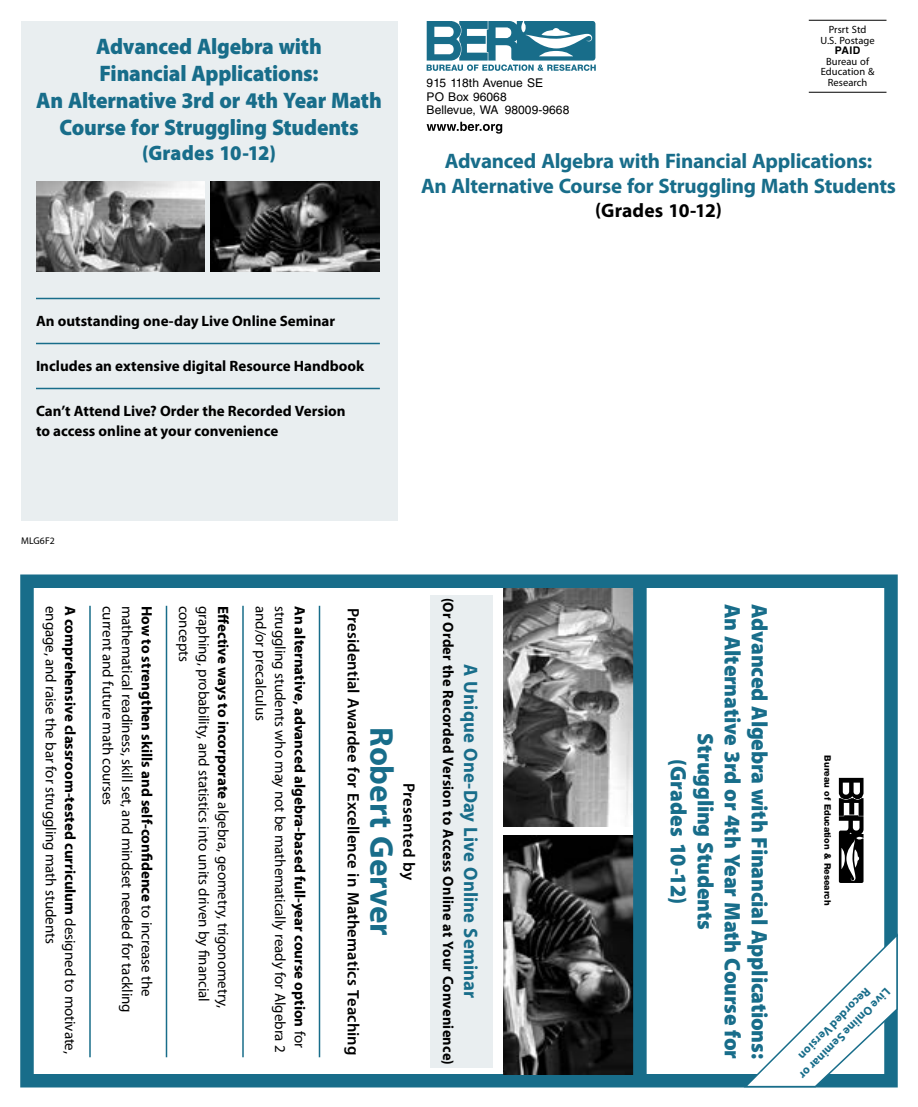
<style>
.page{position:relative;width:918px;height:1107px;background:#fff}
.page>*{position:absolute;margin:0;border:0;box-sizing:border-box;transform-origin:0 0}
.t1{font:700 33px "Myriad Pro";color:#186d8a}
.t2{font:900 22.5px/27px "Myriad Pro";letter-spacing:-.01em;color:#186d8a;text-align:center;scale:.96 1}
.t3{font:900 22.5px/27px "Myriad Pro";letter-spacing:-.01em;color:#186d8a;text-align:center;scale:.95 1}
.t4{font:700 21px/25.2px "Myriad Pro";letter-spacing:-.015em;color:#186d8a;text-align:center}
.t5{font:900 21px "Myriad Pro";letter-spacing:.01em;color:#186d8a;scale:.95 1}
.t6{font:700 19.5px "Myriad Pro";letter-spacing:.01em;color:#186d8a;scale:.96 1}
.t7{font:700 19.5px "Myriad Pro";letter-spacing:.005em;color:#000}
.t8{font:600 16.5px "Myriad Pro";letter-spacing:.01em;color:#000}
.t9{font:15px "Myriad Pro";letter-spacing:-.005em;color:#000}
.t10{font:700 15px/19.5px "Myriad Pro";color:#000}
.t11{font:700 15px "Myriad Pro";color:#000;scale:.96 1}
.t12{font:12px/13.5px "Helvetica LT Std";letter-spacing:.005em;color:#000}
.t13{font:700 12px "Myriad Pro";color:#186d8a}
.t14{font:10.5px/10.5px "Myriad Pro";letter-spacing:.005em;color:#000;text-align:center}
.t15{font:700 10.5px "Helvetica LT Std";color:#000}
.t16{font:9.75px "Myriad Pro";letter-spacing:.015em;color:#000}
.t17{font:800 9px "Helvetica Neue LT Std";color:#000}
.s1{font-weight:400}
.s2{font-weight:700}
</style>
<div class="page">
<div style="left:21px;top:21px;width:376px;height:499px;background:#e9eef0"></div>
<hr style="left:319px;top:606px;width:1px;height:451px;background:#186d8a">
<hr style="left:242px;top:606px;width:2px;height:451px;background:#186d8a">
<hr style="left:166px;top:606px;width:1px;height:451px;background:#186d8a">
<hr style="left:89px;top:606px;width:2px;height:451px;background:#186d8a">
<hr style="left:809px;top:20px;width:78px;height:1px;background:#000">
<hr style="left:809px;top:92px;width:78px;height:1px;background:#000">
<svg style="left:427px;top:21px;width:169px;height:50px"></svg>
<svg style="left:427px;top:122px;width:75px;height:12px"></svg>
<hr style="left:36px;top:298px;width:344px;height:1px;background:#186d8a">
<hr style="left:36px;top:343px;width:344px;height:1px;background:#186d8a">
<hr style="left:36px;top:388px;width:344px;height:1px;background:#186d8a">
<div style="left:20px;top:574px;width:878px;height:514px;border:14px solid #186d8a"></div>
<svg style="left:839px;top:778px;width:25px;height:105px"></svg>
<img style="left:503px;top:588px;width:130px;height:239px">
<img style="left:503px;top:835px;width:130px;height:239px">
<div style="left:633px;top:579px;width:14px;height:504px;background:#186d8a"></div>
<img style="left:36px;top:181px;width:169px;height:91px">
<img style="left:211px;top:181px;width:169px;height:91px">
<div style="left:430px;top:595px;width:63px;height:472px;background:#e9eef0"></div>
<svg style="left:742px;top:933px;width:156px;height:155px"></svg>
<h2 class="t3" style="left:36px;top:32px;width:365px">Advanced Algebra with<br>Financial Applications:<br>An Alternative 3rd or 4th Year Math<br>Course for Struggling Students</h2>
<h3 class="t5" style="left:142px;top:139px;width:142px">(Grades 10-12)</h3>
<p class="t10" style="left:36px;top:311px;width:301px">An outstanding one-day Live Online Seminar</p>
<p class="t10" style="left:36px;top:356px;width:330px">Includes an extensive digital Resource Handbook</p>
<p class="t10" style="left:36px;top:401px;width:311px">Can’t Attend Live? Order the Recorded Version to access online at your convenience</p>
<p class="t16" style="left:21px;top:535px;width:35px">MLG6F2</p>
<p class="t14" style="left:821px;top:24px;width:56px">Prsrt Std<br>U.S. Postage</p>
<p class="t15" style="left:835px;top:44px;width:27px">PAID</p>
<p class="t14" style="left:821px;top:56px;width:55px">Bureau of<br>Education &amp;</p>
<p class="t12" style="left:427px;top:76px;width:118px">915 118th Avenue SE</p>
<p class="t14" style="left:828px;top:77px;width:41px">Research</p>
<p class="t12" style="left:427px;top:90px;width:144px">PO Box 96068<br>Bellevue, WA 98009‑9668</p>
<h3 class="t4" style="left:421px;top:148px;width:476px">Advanced Algebra with Financial Applications:<br>An Alternative Course for Struggling Math Students</h3>
<h3 class="t7" style="left:595px;top:197px;width:128px">(Grades 10-12)</h3>
<p class="t10" style="left:81px;top:606px;width:450px;rotate:90deg">A comprehensive classroom-tested curriculum <span class="s1">designed to motivate,</span></p>
<p class="t9" style="left:117px;top:606px;width:201px;rotate:90deg">current and future math courses</p>
<p class="t9" style="left:137px;top:606px;width:408px;rotate:90deg">mathematical readiness, skill set, and mindset needed for tackling</p>
<p class="t10" style="left:310px;top:606px;width:444px;rotate:90deg">An alternative, advanced algebra-based full-year course option <span class="s1">for</span></p>
<p class="t9" style="left:233px;top:606px;width:404px;rotate:90deg"><span class="s2">Effective ways to incorporate</span> algebra, geometry, trigonometry,</p>
<p class="t9" style="left:270px;top:606px;width:117px;rotate:90deg">and/or precalculus</p>
<p class="t9" style="left:290px;top:606px;width:448px;rotate:90deg">struggling students who may not be mathematically ready for Algebra 2</p>
<p class="t9" style="left:60px;top:606px;width:340px;rotate:90deg">engage, and raise the bar for struggling math students</p>
<p class="t10" style="left:157px;top:606px;width:392px;rotate:90deg">How to strengthen skills and self-confidence <span class="s1">to increase the</span></p>
<p class="t9" style="left:194px;top:606px;width:58px;rotate:90deg">concepts</p>
<p class="t9" style="left:213px;top:606px;width:397px;rotate:90deg">graphing, probability, and statistics into units driven by financial</p>
<p class="t11" style="left:458px;top:598px;width:488px;rotate:90deg">(Or Order the Recorded Version to Access Online at Your Convenience)</p>
<p class="t8" style="left:364px;top:608px;width:449px;rotate:90deg">Presidential Awardee for Excellence in Mathematics Teaching</p>
<h2 class="t2" style="left:747px;top:604px;width:475px;rotate:90deg">An Alternative 3rd or 4th Year Math Course for</h2>
<h2 class="t2" style="left:774px;top:604px;width:475px;rotate:90deg">Advanced Algebra with Financial Applications:</h2>
<h3 class="t6" style="left:484px;top:664px;width:350px;rotate:90deg">A Unique One-Day Live Online Seminar</h3>
<h1 class="t1" style="left:403px;top:727px;width:210px;rotate:90deg">Robert Gerver</h1>
<h2 class="t2" style="left:720px;top:733px;width:206px;rotate:90deg">Struggling Students (Grades 10-12)</h2>
<p class="t8" style="left:419px;top:783px;width:99px;rotate:90deg">Presented by</p>
<p class="t17" style="left:833px;top:755px;width:151px;rotate:90deg">Bureau of Education &amp; Research</p>
<p class="t13" style="left:874px;top:995px;width:98px;rotate:135deg">Recorded Version</p>
<p class="t13" style="left:894px;top:996px;width:125px;rotate:135deg">Live Online Seminar or</p>
</div>
